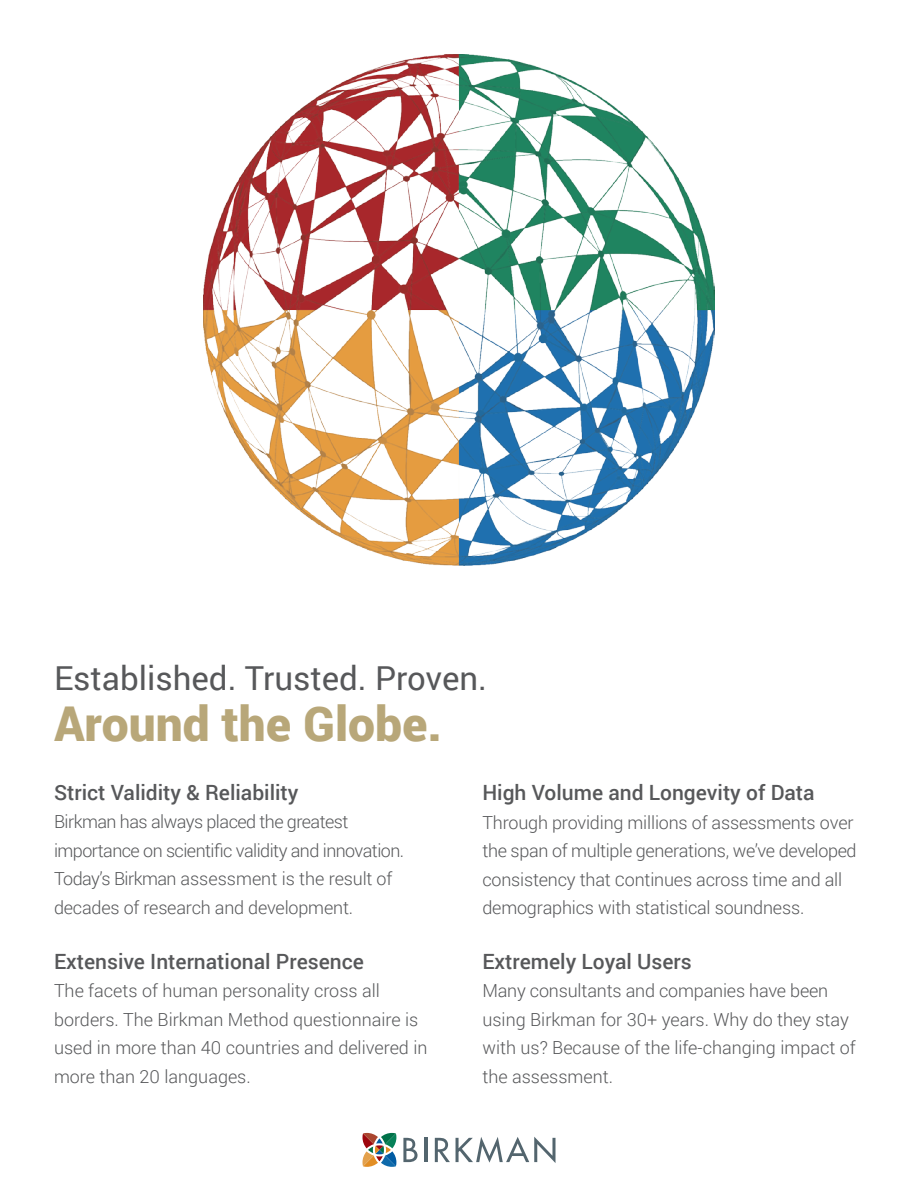
<style>
.page{position:relative;width:918px;height:1188px;background:#fff}
.page>*{position:absolute;margin:0;border:0;box-sizing:border-box;transform-origin:0 0}
.t1{font:900 48px "Roboto";color:#b8a779}
.t2{font:33px "Roboto";color:#57585a}
.t3{font:500 21px "Roboto";color:#57585a}
.t4{font:300 18px/28.5px "Roboto";letter-spacing:-.01em;color:#57585a}
.t5{font:300 18px/28.5px "Roboto";letter-spacing:-.03em;color:#57585a}
</style>
<div class="page">
<img style="left:203px;top:54px;width:512px;height:512px">
<svg style="left:403px;top:1138px;width:15px;height:24px"></svg>
<hr style="left:424px;top:1138px;width:3px;height:24px;background:#53656e">
<svg style="left:435px;top:1138px;width:15px;height:24px"></svg>
<svg style="left:456px;top:1137px;width:100px;height:26px"></svg>
<svg style="left:362px;top:1133px;width:34px;height:34px"></svg>
<p class="t2" style="left:54px;top:655px;width:435px">Established. Trusted. Proven.</p>
<p class="t1" style="left:54px;top:690px;width:390px">Around the Globe.</p>
<p class="t3" style="left:54px;top:777px;width:246px">Strict Validity &amp; Reliability</p>
<p class="t5" style="left:54px;top:807px;width:296px">Birkman has always placed the greatest</p>
<p class="t5" style="left:54px;top:835px;width:352px">importance on scientific validity and innovation.<br>Today’s Birkman assessment is the result of</p>
<p class="t4" style="left:54px;top:892px;width:301px">decades of research and development.</p>
<p class="t3" style="left:54px;top:946px;width:311px">Extensive International Presence</p>
<p class="t4" style="left:54px;top:976px;width:327px">The facets of human personality cross all</p>
<p class="t4" style="left:54px;top:1004px;width:375px">borders. The Birkman Method questionnaire is used in more than 40 countries and delivered in more than 20 languages.</p>
<p class="t3" style="left:482px;top:778px;width:334px">High Volume and Longevity of Data</p>
<p class="t4" style="left:482px;top:807px;width:376px">Through providing millions of assessments over the span of multiple generations, we’ve developed consistency that Continues across time and all demographics with statistical soundness.</p>
<p class="t3" style="left:482px;top:946px;width:211px">Extremely Loyal Users</p>
<p class="t4" style="left:482px;top:976px;width:375px">Many consultants and companies have been using Birkman for 30+ years. Why do they stay with us? Because of the life-changing impact of the assessment.</p>
</div>
